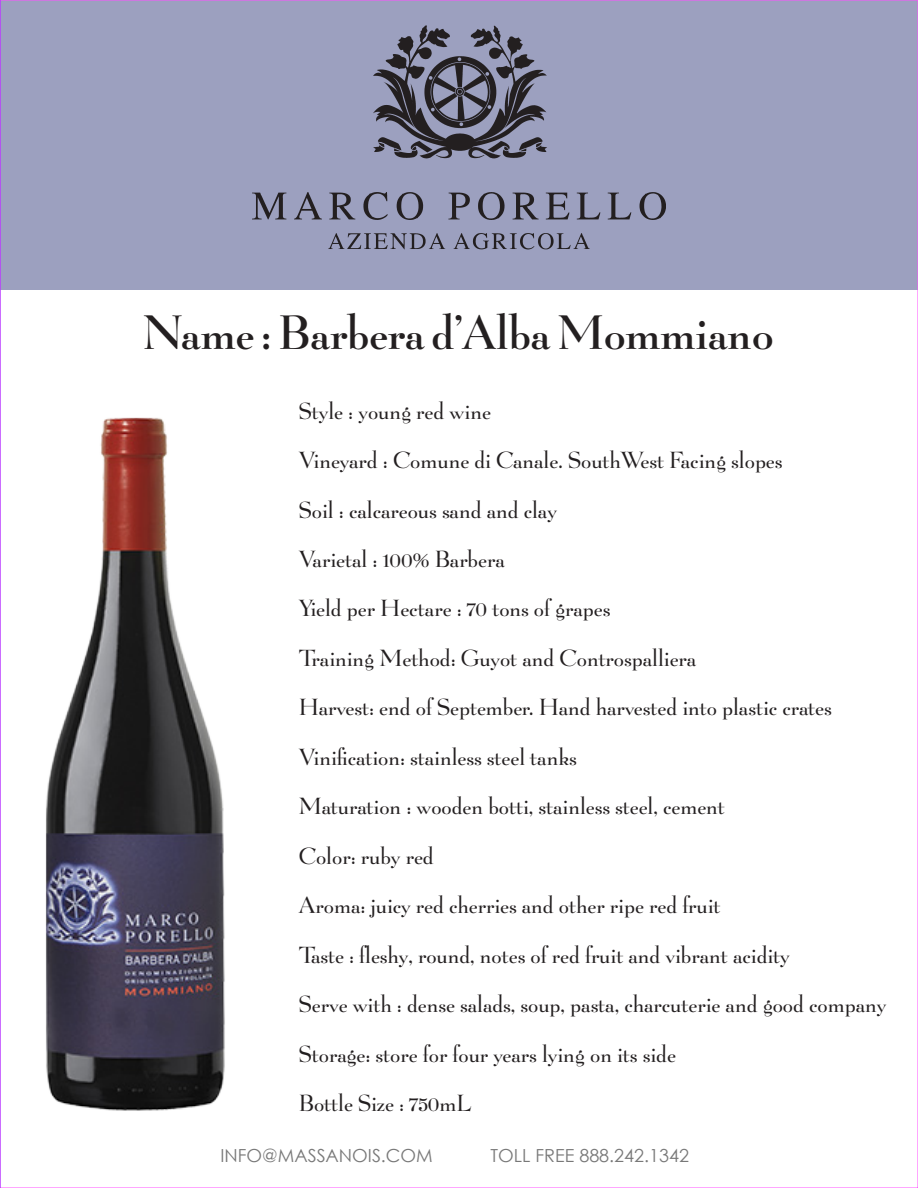
<style>
.page{position:relative;width:918px;height:1188px;background:#fff}
.page>*{position:absolute;margin:0;border:0;box-sizing:border-box;transform-origin:0 0}
.t1{font:600 46.5px "Belucian";color:#231f20}
.t2{font:22.5px/49.5px "Belucian";color:#231f20}
.t3{font:18px "Century Gothic";color:#787878}
</style>
<div class="page">
<div style="left:0;top:0;width:918px;height:290px;background:#9ca0bf"></div>
<img style="left:45px;top:417px;width:180px;height:694px">
<img style="left:253px;top:25px;width:412px;height:225px">
<hr style="left:0;top:0;width:1px;height:1188px;background:#93f">
<p class="t1" style="left:143px;top:304px;width:632px">Name : Barbera d’Alba Mommiano</p>
<p class="t2" style="left:299px;top:386px;width:194px">Style : young red wine</p>
<p class="t2" style="left:299px;top:435px;width:485px">Vineyard : Comune di Canale. SouthWest Facing slopes</p>
<p class="t2" style="left:299px;top:485px;width:260px">Soil : calcareous sand and clay<br>Varietal : 100% Barbera</p>
<p class="t2" style="left:299px;top:584px;width:313px">Yield per Hectare : 70 tons of grapes</p>
<p class="t2" style="left:299px;top:633px;width:399px">Training Method: Guyot and Controspalliera</p>
<p class="t2" style="left:299px;top:683px;width:534px">Harvest: end of September. Hand harvested into plastic crates</p>
<p class="t2" style="left:299px;top:732px;width:280px">Vinification: stainless steel tanks</p>
<p class="t2" style="left:299px;top:782px;width:428px">Maturation : wooden botti, stainless steel, cement</p>
<p class="t2" style="left:299px;top:831px;width:136px">Color: ruby red</p>
<p class="t2" style="left:299px;top:881px;width:423px">Aroma: juicy red cherries and other ripe red fruit</p>
<p class="t2" style="left:299px;top:930px;width:493px">Taste : fleshy, round, notes of red fruit and vibrant acidity</p>
<p class="t2" style="left:299px;top:980px;width:589px">Serve with : dense salads, soup, pasta, charcuterie and good company</p>
<p class="t2" style="left:299px;top:1029px;width:379px">Storage: store for four years lying on its side</p>
<p class="t2" style="left:299px;top:1079px;width:174px">Bottle Size : 750mL</p>
<p class="t3" style="left:220px;top:1143px;width:214px">INFO@MASSANOIS.COM</p>
<p class="t3" style="left:490px;top:1143px;width:200px">TOLL FREE 888.242.1342</p>
</div>
